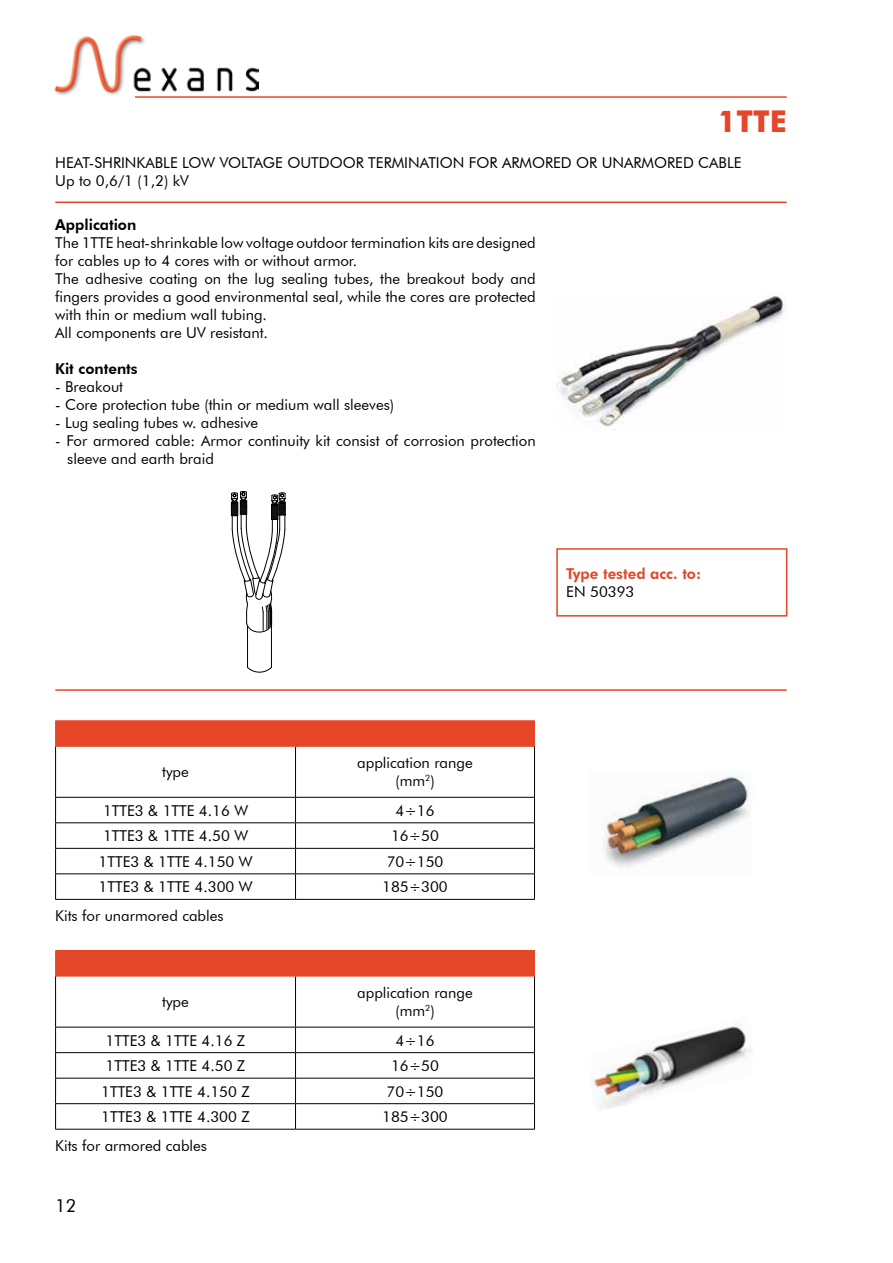
<style>
.page{position:relative;width:893px;height:1263px;background:#fff}
.page>*{position:absolute;margin:0;border:0;box-sizing:border-box;transform-origin:0 0}
.t1{font:700 30px "Futura ABT";color:#e54627}
.t2{font:18px "Futura ABT";color:#000}
.t3{font:15px/18px "Futura ABT";color:#000}
.t4{font:800 15px "Futura BT";color:#000}
.t5{font:800 15px "Futura BT";color:#e54627}
</style>
<div class="page">
<img style="left:54px;top:34px;width:205px;height:61px">
<hr style="left:135px;top:96px;width:652px;height:2px;background:#e54627">
<hr style="left:55px;top:689px;width:732px;height:2px;background:#e54627">
<svg style="left:231px;top:491px;width:55px;height:144px"></svg>
<hr style="left:247px;top:626px;width:1px;height:41px;background:#000">
<hr style="left:271px;top:625px;width:1px;height:42px;background:#000">
<svg style="left:247px;top:667px;width:25px;height:6px"></svg>
<div style="left:556px;top:548px;width:231px;height:69px;border:2px solid #e54627"></div>
<div style="left:56px;top:721px;width:478px;height:25px;background:#e54627"></div>
<svg style="left:56px;top:747px;width:478px;height:152px"></svg>
<svg style="left:534px;top:721px;width:1px;height:25px"></svg>
<hr style="left:55px;top:797px;width:241px;height:1px;background:#000">
<hr style="left:296px;top:797px;width:239px;height:1px;background:#000">
<hr style="left:295px;top:746px;width:1px;height:51px;background:#000">
<hr style="left:55px;top:822px;width:241px;height:1px;background:#000">
<hr style="left:296px;top:822px;width:239px;height:1px;background:#000">
<hr style="left:55px;top:848px;width:241px;height:1px;background:#000">
<hr style="left:296px;top:848px;width:239px;height:1px;background:#000">
<hr style="left:55px;top:873px;width:241px;height:1px;background:#000">
<hr style="left:296px;top:873px;width:239px;height:1px;background:#000">
<svg style="left:295px;top:798px;width:1px;height:101px"></svg>
<hr style="left:55px;top:720px;width:241px;height:1px;background:#e54627">
<svg style="left:55px;top:721px;width:1px;height:25px"></svg>
<hr style="left:296px;top:720px;width:239px;height:1px;background:#e54627">
<hr style="left:55px;top:746px;width:241px;height:1px;background:#e54627">
<hr style="left:296px;top:746px;width:239px;height:1px;background:#e54627">
<hr style="left:55px;top:746px;width:1px;height:51px;background:#000">
<hr style="left:534px;top:746px;width:1px;height:51px;background:#000">
<svg style="left:55px;top:798px;width:1px;height:101px"></svg>
<svg style="left:534px;top:798px;width:1px;height:101px"></svg>
<hr style="left:55px;top:899px;width:241px;height:1px;background:#000">
<hr style="left:296px;top:899px;width:239px;height:1px;background:#000">
<div style="left:56px;top:950px;width:478px;height:26px;background:#e54627"></div>
<svg style="left:56px;top:977px;width:478px;height:152px"></svg>
<svg style="left:534px;top:951px;width:1px;height:25px"></svg>
<hr style="left:55px;top:1027px;width:241px;height:1px;background:#000">
<hr style="left:296px;top:1027px;width:239px;height:1px;background:#000">
<hr style="left:295px;top:976px;width:1px;height:51px;background:#000">
<hr style="left:55px;top:1052px;width:241px;height:1px;background:#000">
<hr style="left:296px;top:1052px;width:239px;height:1px;background:#000">
<hr style="left:55px;top:1078px;width:241px;height:1px;background:#000">
<hr style="left:296px;top:1078px;width:239px;height:1px;background:#000">
<hr style="left:55px;top:1103px;width:241px;height:1px;background:#000">
<hr style="left:296px;top:1103px;width:239px;height:1px;background:#000">
<svg style="left:295px;top:1027px;width:1px;height:102px"></svg>
<hr style="left:55px;top:950px;width:241px;height:1px;background:#e54627">
<svg style="left:55px;top:951px;width:1px;height:25px"></svg>
<hr style="left:296px;top:950px;width:239px;height:1px;background:#e54627">
<hr style="left:55px;top:976px;width:241px;height:1px;background:#e54627">
<hr style="left:296px;top:976px;width:239px;height:1px;background:#e54627">
<hr style="left:55px;top:976px;width:1px;height:51px;background:#000">
<hr style="left:534px;top:976px;width:1px;height:51px;background:#000">
<svg style="left:55px;top:1027px;width:1px;height:102px"></svg>
<svg style="left:534px;top:1027px;width:1px;height:102px"></svg>
<hr style="left:55px;top:1129px;width:241px;height:1px;background:#000">
<hr style="left:296px;top:1129px;width:239px;height:1px;background:#000">
<img style="left:556px;top:294px;width:230px;height:136px">
<hr style="left:55px;top:202px;width:732px;height:1px;background:#e54627">
<img style="left:592px;top:1025px;width:160px;height:84px">
<img style="left:602px;top:775px;width:148px;height:93px">
<h1 class="t1" style="left:718px;top:103px;width:70px">1TTE</h1>
<p class="t3" style="left:55px;top:153px;width:688px">H eat-Shrinkable Low voltage outdoor termination for armored or unarmored cable<br>U p to 0,6/1 (1,2) kV</p>
<p class="t4" style="left:55px;top:215px;width:83px">Application</p>
<p class="t3" style="left:55px;top:233px;width:482px">The 1TTE heat-shrinkable low voltage outdoor termination kits are designed for cables up to 4 cores with or without armor.<br>The adhesive coating on the lug sealing tubes, the breakout body and fingers provides a good environmental seal, while the cores are protected with thin or medium wall tubing.<br>All components are UV resistant.</p>
<p class="t4" style="left:55px;top:359px;width:84px">Kit contents</p>
<p class="t3" style="left:55px;top:377px;width:69px">- Breakout</p>
<p class="t3" style="left:55px;top:395px;width:340px">- Core protection tube (thin or medium wall sleeves)</p>
<p class="t3" style="left:55px;top:413px;width:205px">- Lug sealing tubes w. adhesive</p>
<p class="t3" style="left:67px;top:431px;width:470px;text-indent:-12px">- For armored cable: Armor continuity kit consist of corrosion protection sleeve and earth braid</p>
<p class="t5" style="left:566px;top:565px;width:136px">Type tested acc. to:</p>
<p class="t3" style="left:566px;top:583px;width:70px">EN 50393</p>
<p class="t3" style="left:162px;top:763px;width:28px">type</p>
<p class="t3" style="left:357px;top:754px;width:117px;text-align:center">application range (mm<sup>2</sup>)</p>
<p class="t3" style="left:103px;top:801px;width:77px">1TTE3 &amp; 1TTE</p>
<p class="t3" style="left:199px;top:801px;width:51px">4.16 W</p>
<p class="t3" style="left:395px;top:801px;width:41px">4÷16</p>
<p class="t3" style="left:103px;top:827px;width:77px">1TTE3 &amp; 1TTE</p>
<p class="t3" style="left:199px;top:827px;width:51px">4.50 W</p>
<p class="t3" style="left:391px;top:827px;width:49px">16÷50</p>
<p class="t3" style="left:99px;top:852px;width:77px">1TTE3 &amp; 1TTE</p>
<p class="t3" style="left:195px;top:852px;width:59px">4.150 W</p>
<p class="t3" style="left:387px;top:852px;width:58px">70÷150</p>
<p class="t3" style="left:99px;top:878px;width:77px">1TTE3 &amp; 1TTE</p>
<p class="t3" style="left:195px;top:878px;width:59px">4.300 W</p>
<p class="t3" style="left:382px;top:878px;width:67px">185÷300</p>
<p class="t3" style="left:55px;top:906px;width:170px">Kits for unarmored cables</p>
<p class="t3" style="left:162px;top:993px;width:28px">type</p>
<p class="t3" style="left:357px;top:984px;width:117px;text-align:center">application range (mm<sup>2</sup>)</p>
<p class="t3" style="left:106px;top:1031px;width:77px">1TTE3 &amp; 1TTE</p>
<p class="t3" style="left:202px;top:1031px;width:45px">4.16 Z</p>
<p class="t3" style="left:395px;top:1031px;width:41px">4÷16</p>
<p class="t3" style="left:106px;top:1057px;width:77px">1TTE3 &amp; 1TTE</p>
<p class="t3" style="left:202px;top:1057px;width:45px">4.50 Z</p>
<p class="t3" style="left:391px;top:1057px;width:49px">16÷50</p>
<p class="t3" style="left:101px;top:1082px;width:77px">1TTE3 &amp; 1TTE</p>
<p class="t3" style="left:197px;top:1082px;width:54px">4.150 Z</p>
<p class="t3" style="left:387px;top:1082px;width:58px">70÷150</p>
<p class="t3" style="left:101px;top:1108px;width:77px">1TTE3 &amp; 1TTE</p>
<p class="t3" style="left:197px;top:1108px;width:54px">4.300 Z</p>
<p class="t3" style="left:382px;top:1108px;width:67px">185÷300</p>
<p class="t3" style="left:55px;top:1136px;width:153px">Kits for armored cables</p>
<p class="t2" style="left:55px;top:1195px;width:23px">12</p>
</div>
